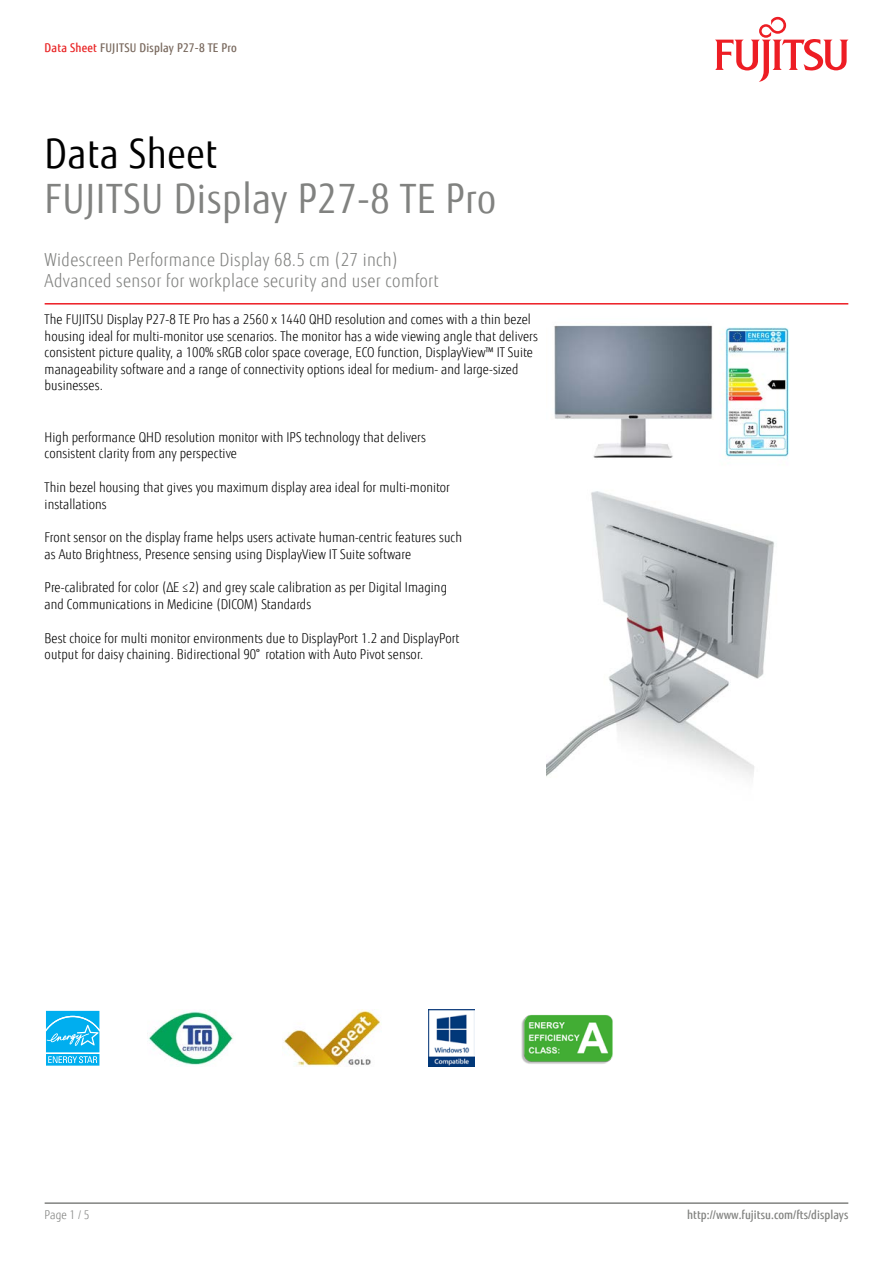
<style>
.page{position:relative;width:893px;height:1263px;background:#fff}
.page>*{position:absolute;margin:0;border:0;box-sizing:border-box;transform-origin:0 0}
.t1{font:40.5px "Fujitsu Sans";letter-spacing:.02em;color:#818280;scale:.9 1}
.t2{font:40.5px "Fujitsu Sans";letter-spacing:.02em;color:#000;scale:.9 1}
.t3{font:300 18px/21px "Fujitsu Sans";letter-spacing:.02em;color:#818280;scale:.9 1}
.t4{font:300 13.5px/16.5px "Fujitsu Sans";letter-spacing:.005em;color:#000;scale:.9 1}
.t5{font:500 12px "Fujitsu Sans";letter-spacing:.005em;color:#818280;scale:.9 1}
.t6{font:500 12px "Fujitsu Sans";letter-spacing:.02em;color:#79695e;scale:.9 1}
.t7{font:300 12px "Fujitsu Sans";color:#818280;scale:.9 1}
.s1{color:#e92425}
</style>
<div class="page">
<hr style="left:45px;top:1202px;width:803px;height:2px;background:#818280">
<hr style="left:45px;top:303px;width:803px;height:2px;background:#ed1d24">
<svg style="left:715px;top:17px;width:133px;height:65px"></svg>
<img style="left:554px;top:325px;width:235px;height:133px">
<img style="left:546px;top:491px;width:228px;height:286px">
<div style="left:45px;top:1009px;width:56px;height:45px;background:#def4fc"></div>
<svg style="left:45px;top:1011px;width:56px;height:55px;background:#37bff2"></svg>
<img style="left:149px;top:1011px;width:84px;height:54px">
<img style="left:282px;top:1009px;width:100px;height:58px">
<img style="left:428px;top:1009px;width:46px;height:58px">
<img style="left:521px;top:1014px;width:92px;height:50px">
<p class="t6" style="left:45px;top:40px;width:215px"><span class="s1">Data Sheet</span> FUJITSU Display P27-8 TE Pro</p>
<h1 class="t2" style="left:45px;top:130px;width:193px">Data Sheet</h1>
<h1 class="t1" style="left:45px;top:175px;width:503px">FUJITSU Display P27-8 TE Pro</h1>
<h2 class="t3" style="left:45px;top:249px;width:439px">Widescreen Performance Display 68.5 cm (27 inch)<br>Advanced sensor for workplace security and user comfort</h2>
<p class="t4" style="left:45px;top:311px;width:550px">The FUJITSU Display P27-8 TE Pro has a 2560 x 1440 QHD resolution and comes with a thin bezel housing ideal for multi-monitor use scenarios. The monitor has a wide viewing angle that delivers consistent picture quality, a 100% sRGB color space coverage, ECO function, DisplayView™ IT Suite manageability software and a range of connectivity options ideal for medium- and large-sized businesses.</p>
<p class="t4" style="left:45px;top:429px;width:425px">High performance QHD resolution monitor with IPS technology that delivers consistent clarity from any perspective</p>
<p class="t4" style="left:45px;top:479px;width:452px">Thin bezel housing that gives you maximum display area ideal for multi-monitor installations</p>
<p class="t4" style="left:45px;top:529px;width:465px">Front sensor on the display frame helps users activate human-centric features such as Auto Brightness, Presence sensing using DisplayView IT Suite software</p>
<p class="t4" style="left:45px;top:580px;width:449px">Pre-calibrated for color (∆E ≤2) and grey scale calibration as per Digital Imaging and Communications in Medicine (DICOM) Standards</p>
<p class="t4" style="left:45px;top:630px;width:462px">Best choice for multi monitor environments due to DisplayPort 1.2 and DisplayPort output for daisy chaining. Bidirectional 90° rotation with Auto Pivot sensor.</p>
<p class="t7" style="left:45px;top:1208px;width:51px">Page 1 / 5</p>
<p class="t5" style="left:687px;top:1208px;width:181px">http://www.fujitsu.com/fts/displays</p>
</div>
